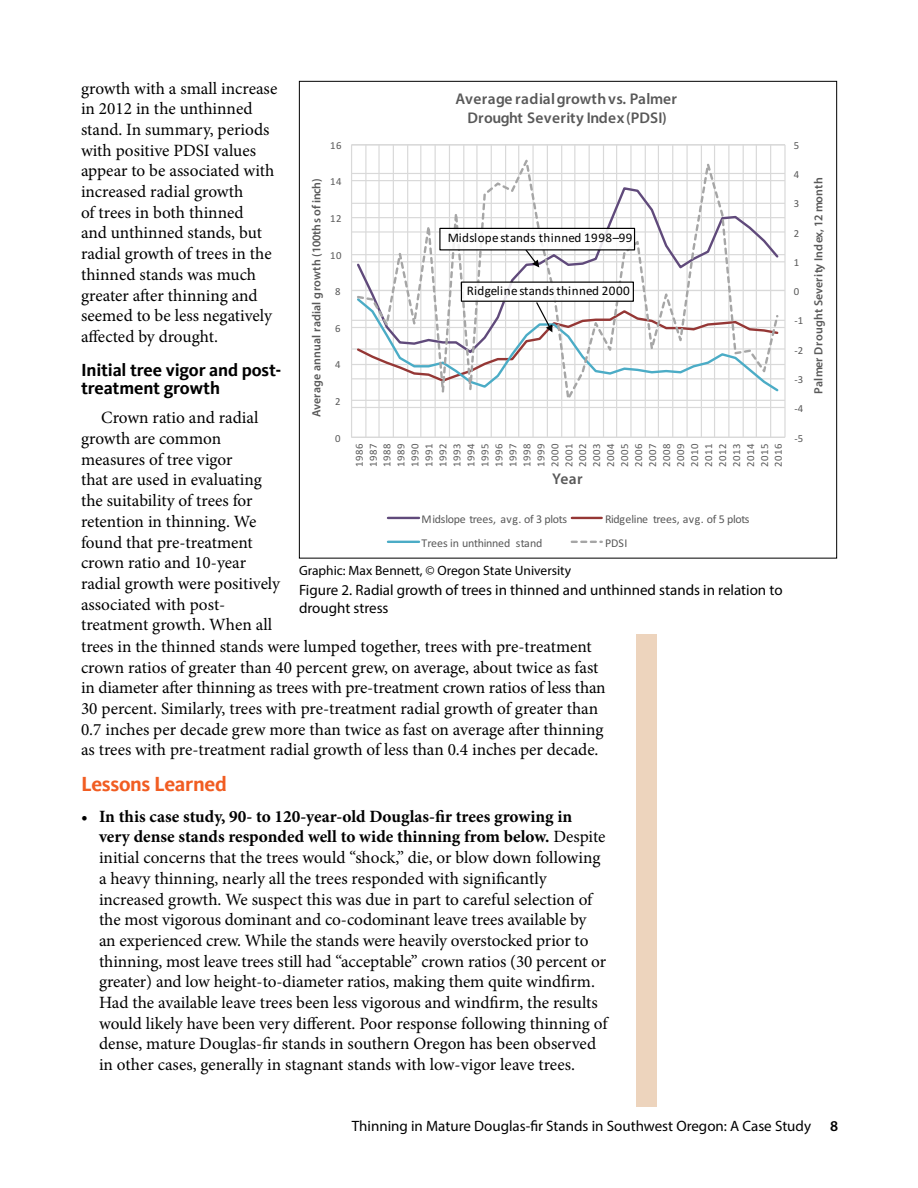
<style>
.page{position:relative;width:918px;height:1188px;background:#fff}
.page>*{position:absolute;margin:0;border:0;box-sizing:border-box;transform-origin:0 0}
.Subhead_14{font:700 21px "Kievit Offc";letter-spacing:-.015em;color:#f15d22}
.Subhead_12{font:700 18px/18px "Kievit Offc";letter-spacing:-.01em;color:#000}
.Body_text{font:17.25px/20.7px "Minion Pro";color:#000}
.t1{font:600 15.45px/19px "Myriad Pro";letter-spacing:.02em;color:#595959;text-align:center}
.t2{font:15px/18px "Myriad Pro";color:#000}
.t3{font:600 15px "Myriad Pro";color:#000}
.t4{font:13.5px "Myriad Pro";color:#000}
.t5{font:13.2px "Calibri";letter-spacing:.02em;color:#000}
.t6{font:12px "Calibri";letter-spacing:-.025em;color:#595959}
.t7{font:600 12px "Myriad Pro";letter-spacing:.025em;color:#595959}
.t8{font:10.8px/14px "Calibri";letter-spacing:.05em;color:#595959;text-align:justify}
.s1{font-weight:700}
</style>
<div class="page">
<div style="left:636px;top:634px;width:20px;height:473px;background:#edd4bd"></div>
<hr style="left:352px;top:407px;width:433px;height:1px;background:#d9d9d9">
<hr style="left:352px;top:378px;width:433px;height:1px;background:#d9d9d9">
<hr style="left:352px;top:348px;width:433px;height:2px;background:#d9d9d9">
<hr style="left:352px;top:320px;width:433px;height:1px;background:#d9d9d9">
<hr style="left:352px;top:261px;width:433px;height:1px;background:#d9d9d9">
<hr style="left:352px;top:231px;width:433px;height:2px;background:#d9d9d9">
<hr style="left:352px;top:203px;width:433px;height:1px;background:#d9d9d9">
<hr style="left:352px;top:173px;width:433px;height:1px;background:#d9d9d9">
<hr style="left:352px;top:400px;width:433px;height:1px;background:#d9d9d9">
<hr style="left:352px;top:364px;width:433px;height:1px;background:#d9d9d9">
<hr style="left:352px;top:327px;width:433px;height:1px;background:#d9d9d9">
<hr style="left:352px;top:290px;width:433px;height:1px;background:#d9d9d9">
<hr style="left:352px;top:254px;width:433px;height:1px;background:#d9d9d9">
<hr style="left:352px;top:217px;width:433px;height:1px;background:#d9d9d9">
<hr style="left:352px;top:180px;width:433px;height:1px;background:#d9d9d9">
<hr style="left:352px;top:144px;width:433px;height:1px;background:#d9d9d9">
<hr style="left:351px;top:145px;width:1px;height:292px;background:#d9d9d9">
<hr style="left:365px;top:145px;width:1px;height:292px;background:#d9d9d9">
<hr style="left:378px;top:145px;width:2px;height:292px;background:#d9d9d9">
<hr style="left:393px;top:145px;width:1px;height:292px;background:#d9d9d9">
<hr style="left:407px;top:145px;width:1px;height:292px;background:#d9d9d9">
<hr style="left:420px;top:145px;width:1px;height:292px;background:#d9d9d9">
<hr style="left:435px;top:145px;width:1px;height:292px;background:#d9d9d9">
<hr style="left:449px;top:145px;width:1px;height:292px;background:#d9d9d9">
<hr style="left:463px;top:145px;width:1px;height:292px;background:#d9d9d9">
<hr style="left:476px;top:145px;width:2px;height:292px;background:#d9d9d9">
<hr style="left:491px;top:145px;width:1px;height:292px;background:#d9d9d9">
<hr style="left:505px;top:145px;width:1px;height:292px;background:#d9d9d9">
<hr style="left:518px;top:145px;width:1px;height:292px;background:#d9d9d9">
<hr style="left:532px;top:145px;width:2px;height:292px;background:#d9d9d9">
<hr style="left:547px;top:145px;width:1px;height:292px;background:#d9d9d9">
<hr style="left:561px;top:145px;width:1px;height:292px;background:#d9d9d9">
<hr style="left:574px;top:145px;width:1px;height:292px;background:#d9d9d9">
<hr style="left:589px;top:145px;width:1px;height:292px;background:#d9d9d9">
<hr style="left:603px;top:145px;width:1px;height:292px;background:#d9d9d9">
<hr style="left:616px;top:145px;width:1px;height:292px;background:#d9d9d9">
<hr style="left:630px;top:145px;width:2px;height:292px;background:#d9d9d9">
<hr style="left:645px;top:145px;width:1px;height:292px;background:#d9d9d9">
<hr style="left:658px;top:145px;width:1px;height:292px;background:#d9d9d9">
<hr style="left:672px;top:145px;width:1px;height:292px;background:#d9d9d9">
<hr style="left:686px;top:145px;width:2px;height:292px;background:#d9d9d9">
<hr style="left:701px;top:145px;width:1px;height:292px;background:#d9d9d9">
<hr style="left:714px;top:145px;width:1px;height:292px;background:#d9d9d9">
<hr style="left:728px;top:145px;width:1px;height:292px;background:#d9d9d9">
<hr style="left:743px;top:145px;width:1px;height:292px;background:#d9d9d9">
<hr style="left:756px;top:145px;width:1px;height:292px;background:#d9d9d9">
<hr style="left:770px;top:145px;width:1px;height:292px;background:#d9d9d9">
<hr style="left:784px;top:145px;width:2px;height:292px;background:#d9d9d9">
<hr style="left:352px;top:437px;width:433px;height:1px;background:#d9d9d9">
<svg style="left:357px;top:160px;width:422px;height:238px"></svg>
<hr style="left:388px;top:517px;width:31px;height:2px;background:#604a7b">
<hr style="left:572px;top:517px;width:30px;height:2px;background:#953735">
<hr style="left:388px;top:541px;width:31px;height:2px;background:#4bacc6">
<svg style="left:571px;top:541px;width:32px;height:2px"></svg>
<svg style="left:525px;top:250px;width:14px;height:18px"></svg>
<svg style="left:355px;top:296px;width:426px;height:97px"></svg>
<div style="left:440px;top:228px;width:195px;height:22px;background:#fff"></div>
<div style="left:439px;top:228px;width:196px;height:22px;border:1px solid #000"></div>
<div style="left:461px;top:282px;width:172px;height:19px;background:#fff"></div>
<div style="left:461px;top:282px;width:173px;height:20px;border:1px solid #000"></div>
<p class="Body_text" style="left:81px;top:78px;width:198px">growth with a small increase in 2012 in the unthinned stand. In summary, periods with positive PDSI values appear to be associated with increased radial growth<br>of trees in both thinned<br>and unthinned stands, but radial growth of trees in the thinned stands was much greater after thinning and seemed to be less negatively affected by drought.</p>
<p class="Subhead_12" style="left:81px;top:361px;width:202px">Initial tree vigor and post&shy;treatment growth</p>
<p class="Body_text" style="left:81px;top:408px;width:201px;text-indent:20px">Crown ratio and radial growth are common measures of tree vigor<br>that are used in evaluating the suitability of trees for retention in thinning. We found that pre-treatment crown ratio and 10-year radial growth were positively associated with post&shy;treatment growth. When all</p>
<p class="t1" style="left:456px;top:89px;width:223px">Average radial growth vs. Palmer<br>Drought Severity Index (PDSI)</p>
<p class="t8" style="left:330px;top:138px;width:13px">16</p>
<p class="t8" style="left:330px;top:174px;width:13px">14</p>
<p class="t7" style="left:309px;top:417px;width:240px;rotate:-90deg">Average annual radial growth (100ths of inch)</p>
<p class="t8" style="left:330px;top:211px;width:13px">12</p>
<p class="t5" style="left:448px;top:229px;width:186px">Midslope stands thinned 1998–99</p>
<p class="t8" style="left:330px;top:248px;width:13px">10</p>
<p class="t5" style="left:467px;top:282px;width:164px">Ridgeline stands thinned 2000</p>
<p class="t8" style="left:335px;top:284px;width:7px">8</p>
<p class="t8" style="left:335px;top:321px;width:7px">6</p>
<p class="t8" style="left:335px;top:357px;width:7px">4</p>
<p class="t8" style="left:335px;top:394px;width:7px">2</p>
<p class="t8" style="left:335px;top:431px;width:7px">0</p>
<p class="t8" style="left:352px;top:467px;width:25px;rotate:-90deg">1986<br>1987<br>1988<br>1989<br>1990<br>1991<br>1992<br>1993<br>1994<br>1995<br>1996<br>1997<br>1998<br>1999<br>2000<br>2001<br>2002<br>2003<br>2004<br>2005<br>2006<br>2007<br>2008<br>2009<br>2010<br>2011<br>2012<br>2013<br>2014<br>2015<br>2016</p>
<p class="t1" style="left:552px;top:469px;width:32px">Year</p>
<p class="t6" style="left:422px;top:510px;width:147px">Midslope trees, avg. of 3 plots</p>
<p class="t6" style="left:605px;top:510px;width:146px">Ridgeline trees, avg. of 5 plots</p>
<p class="t6" style="left:422px;top:534px;width:122px">Trees in unthinned stand</p>
<p class="t6" style="left:605px;top:534px;width:24px">PDSI</p>
<p class="t4" style="left:299px;top:562px;width:274px">Graphic: Max Bennett, © Oregon State University</p>
<p class="t2" style="left:299px;top:581px;width:485px">Figure 2. Radial growth of trees in thinned and unthinned stands in relation to drought stress</p>
<p class="Body_text" style="left:81px;top:636px;width:526px">trees in the thinned stands were lumped together, trees with pre-treatment crown ratios of greater than 40 percent grew, on average, about twice as fast in diameter after thinning as trees with pre-treatment crown ratios of less than 30 percent. Similarly, trees with pre-treatment radial growth of greater than 0.7 inches per decade grew more than twice as fast on average after thinning as trees with pre-treatment radial growth of less than 0.4 inches per decade.</p>
<h3 class="Subhead_14" style="left:81px;top:771px;width:147px">Lessons Learned</h3>
<p class="Body_text" style="left:99px;top:806px;width:510px;text-indent:-18px">• <span class="s1">In this case study, 90- to 120-year-old Douglas-fir trees growing in very dense stands responded well to wide thinning from below.</span> Despite initial concerns that the trees would “shock,” die, or blow down following a heavy thinning, nearly all the trees responded with significantly increased growth. We suspect this was due in part to careful selection of the most vigorous dominant and co-codominant leave trees available by an experienced crew. While the stands were heavily overstocked prior to thinning, most leave trees still had “acceptable” crown ratios (30 percent or greater) and low height-to-diameter ratios, making them quite windfirm.<br>Had the available leave trees been less vigorous and windfirm, the results would likely have been very different. Poor response following thinning of dense, mature Douglas-fir stands in southern Oregon has been observed in other cases, generally in stagnant stands with low-vigor leave trees.</p>
<p class="t8" style="left:794px;top:138px;width:7px">5</p>
<p class="t8" style="left:794px;top:167px;width:7px">4</p>
<p class="t8" style="left:794px;top:196px;width:7px">3</p>
<p class="t8" style="left:794px;top:226px;width:7px">2</p>
<p class="t8" style="left:794px;top:255px;width:7px">1</p>
<p class="t8" style="left:794px;top:284px;width:7px">0</p>
<p class="t8" style="left:794px;top:314px;width:11px">-1</p>
<p class="t8" style="left:794px;top:343px;width:11px">-2</p>
<p class="t8" style="left:794px;top:372px;width:11px">-3</p>
<p class="t8" style="left:794px;top:401px;width:11px">-4</p>
<p class="t8" style="left:794px;top:431px;width:11px">-5</p>
<p class="t7" style="left:811px;top:394px;width:218px;rotate:-90deg">Palmer Drought Severity Index, 12 month</p>
<p class="t2" style="left:352px;top:1117px;width:461px">Thinning in Mature Douglas-fir Stands in Southwest Oregon: A Case Study</p>
<p class="t3" style="left:830px;top:1117px;width:10px">8</p>
</div>
